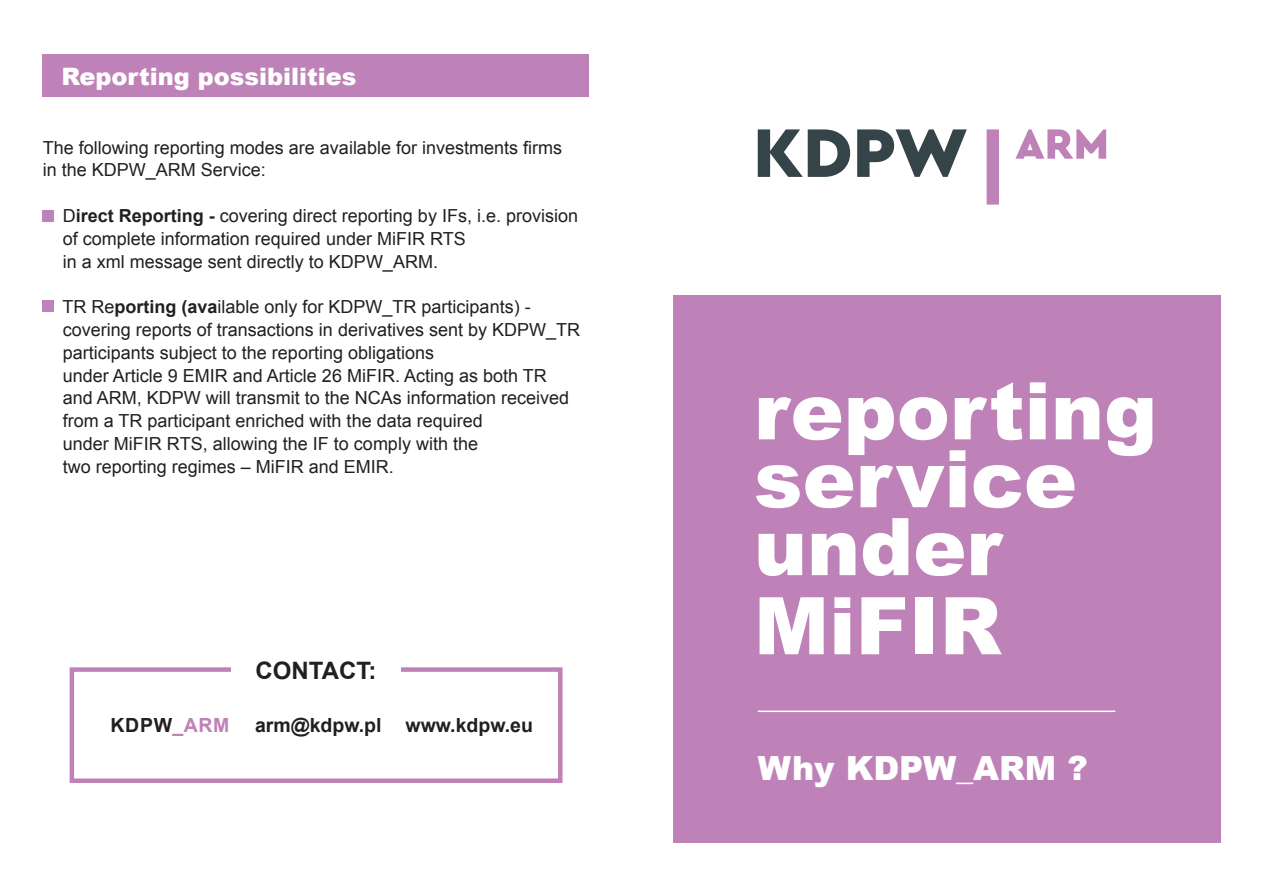
<style>
.page{position:relative;width:1263px;height:893px;background:#fff}
.page>*{position:absolute;margin:0;border:0;box-sizing:border-box;transform-origin:0 0}
.t1{font:900 79.65px/67.9px "Arial";color:#fff}
.t2{font:900 33.3px "Arial";color:#fff}
.t3{font:900 24px "Arial";color:#fff}
.t4{font:700 24px "Arial";color:#231f20}
.t5{font:700 19.5px "Arial";color:#231f20}
.t6{font:18px/22.8px "Arial";color:#231f20}
.s1{font-weight:700}
.s2{color:#bf82b8}
</style>
<div class="page">
<svg style="left:758px;top:129px;width:209px;height:48px"></svg>
<svg style="left:987px;top:129px;width:119px;height:76px"></svg>
<div style="left:673px;top:295px;width:547px;height:547px;background:#bf82b8"></div>
<div style="left:43px;top:55px;width:546px;height:42px;background:#bf82b8"></div>
<div style="left:43px;top:210px;width:11px;height:11px;background:#bf82b8"></div>
<div style="left:43px;top:300px;width:11px;height:12px;background:#bf82b8"></div>
<div style="left:70px;top:667px;width:492px;height:116px;border:4px solid #bf82b8"></div>
<hr style="left:758px;top:710px;width:357px;height:2px;background:#fff">
<div style="left:231px;top:658px;width:170px;height:25px;background:#fff"></div>
<h3 class="t3" style="left:61px;top:59px;width:297px">Reporting possibilities</h3>
<p class="t6" style="left:43px;top:136px;width:521px">The following reporting modes are available for investments firms in the KDPW_ARM Service:</p>
<p class="t6" style="left:63px;top:204px;width:517px">D<span class="s1">irect Reporting -</span> covering direct reporting by IFs, i.e. provision of complete information required under MiFIR RTS<br>in a xml message sent directly to KDPW_ARM.</p>
<p class="t6" style="left:63px;top:295px;width:519px">TR Re<span class="s1">porting (ava</span>ilable only for KDPW_TR participants) - covering reports of transactions in derivatives sent by KDPW_TR participants subject to the reporting obligations<br>under Article 9 EMIR and Article 26 MiFIR. Acting as both TR and ARM, KDPW will transmit to the NCAs information received from a TR participant enriched with the data required<br>under MiFIR RTS, allowing the IF to comply with the<br>two reporting regimes – MiFIR and EMIR.</p>
<h3 class="t4" style="left:256px;top:653px;width:122px">CONTACT:</h3>
<p class="t5" style="left:111px;top:711px;width:120px">KDPW<span class="s2">_ARM</span></p>
<p class="t5" style="left:255px;top:711px;width:128px">arm@kdpw.pl</p>
<p class="t5" style="left:405px;top:711px;width:129px">www.kdpw.eu</p>
<h1 class="t1" style="left:754px;top:374px;width:405px">reporting service under</h1>
<h1 class="t1" style="left:754px;top:589px;width:249px">MiFIR</h1>
<h2 class="t2" style="left:758px;top:744px;width:331px">Why KDPW_ARM ?</h2>
</div>
